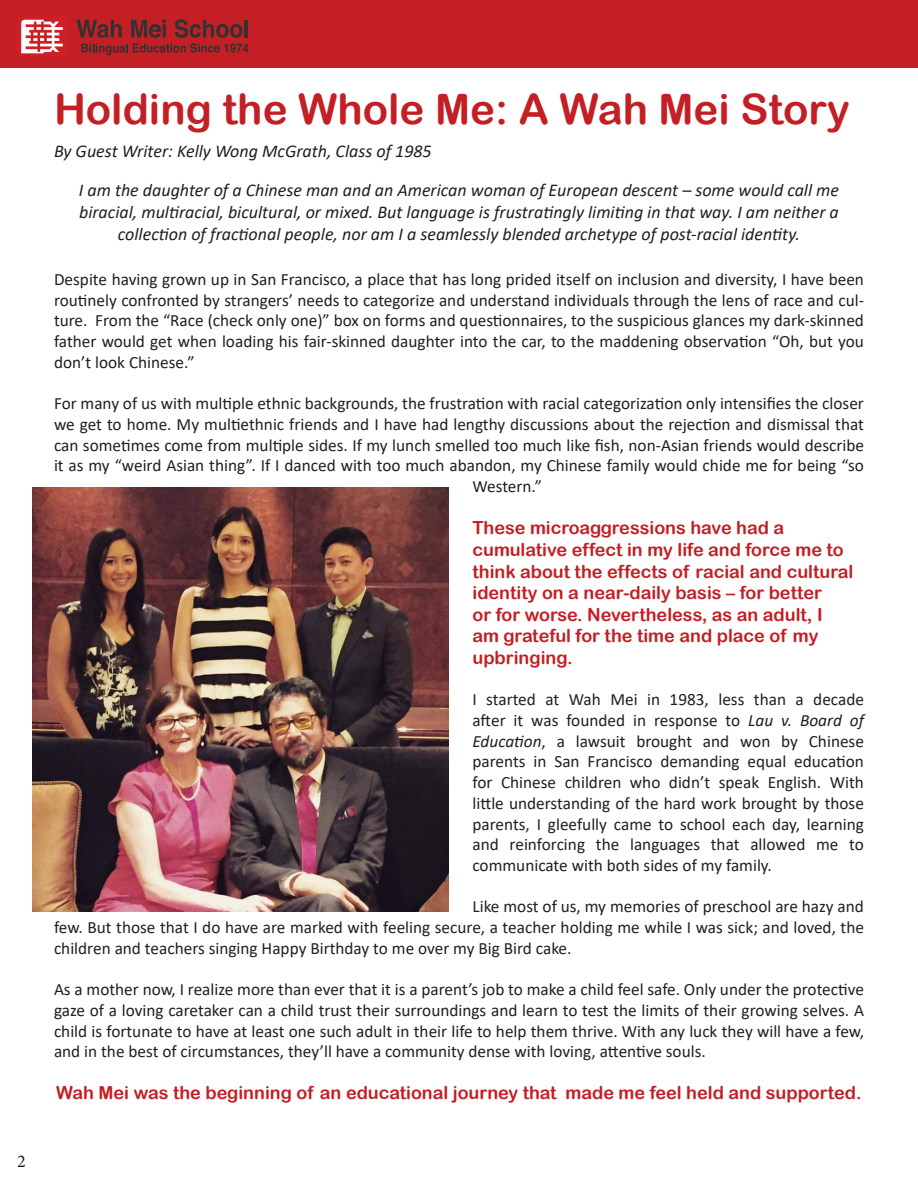
<style>
.page{position:relative;width:918px;height:1188px;background:#fff}
.page>*{position:absolute;margin:0;border:0;box-sizing:border-box;transform-origin:0 0}
.t1{font:42px "Arial Rounded MT Bold";color:#c31f24}
.t2{font:italic 18px/21.6px "Calibri";color:#231f20;text-align:center}
.t3{font:18px/21.6px "Arial Rounded MT Bold";color:#c31f24}
.t4{font:18px "Minion Pro";color:#231f20}
.t5{font:17.25px/20.7px "Calibri";color:#231f20;text-align:justify}
.s1{font-style:italic}
</style>
<div class="page">
<div style="left:0;top:0;width:918px;height:68px;background:#c31f24"></div>
<svg style="left:76px;top:19px;width:172px;height:36px"></svg>
<svg style="left:21px;top:19px;width:42px;height:35px"></svg>
<img style="left:32px;top:487px;width:417px;height:425px">
<p class="t4" style="left:17px;top:1149px;width:10px">2</p>
<p class="t1" style="left:54px;top:84px;width:797px">Holding the Whole Me: A Wah Mei Story</p>
<p class="t2" style="left:54px;top:139px;width:379px">By Guest Writer: Kelly Wong McGrath, Class of 1985</p>
<p class="t2" style="left:79px;top:179px;width:762px">I am the daughter of a Chinese man and an American woman of European descent – some would call me biracial, multiracial, bicultural, or mixed. But language is frustratingly limiting in that way. I am neither a collection of fractional people, nor am I a seamlessly blended archetype of post-racial identity.</p>
<p class="t5" style="left:54px;top:269px;width:811px">Despite having grown up in San Francisco, a place that has long prided itself on inclusion and diversity, I have been routinely confronted by strangers’ needs to categorize and understand individuals through the lens of race and cul&shy;ture. From the “Race (check only one)” box on forms and questionnaires, to the suspicious glances my dark-skinned father would get when loading his fair-skinned daughter into the car, to the maddening observation “Oh, but you don’t look Chinese.”</p>
<p class="t5" style="left:54px;top:393px;width:811px">For many of us with multiple ethnic backgrounds, the frustration with racial categorization only intensifies the closer</p>
<p class="t5" style="left:54px;top:413px;width:812px">we get to home. My multiethnic friends and I have had lengthy discussions about the rejection and dismissal that</p>
<p class="t5" style="left:54px;top:434px;width:811px">can sometimes come from multiple sides. If my lunch smelled too much like fish, non-Asian friends would describe</p>
<p class="t5" style="left:54px;top:455px;width:811px">it as my “weird Asian thing”. If I danced with too much abandon, my Chinese family would chide me for being “so</p>
<p class="t5" style="left:472px;top:476px;width:71px">Western.”</p>
<p class="t3" style="left:472px;top:517px;width:382px">These microaggressions have had a cumulative effect in my life and force me to think about the effects of racial and cultural identity on a near-daily basis – for better<br>or for worse. Nevertheless, as an adult, I am grateful for the time and place of my upbringing.</p>
<p class="t5" style="left:472px;top:689px;width:393px">I started at Wah Mei in 1983, less than a decade after it was founded in response to <span class="s1">Lau v. Board of Education</span>, a lawsuit brought and won by Chinese parents in San Francisco demanding equal education for Chinese children who didn’t speak English. With little understanding of the hard work brought by those parents, I gleefully came to school each day, learning and reinforcing the languages that allowed me to communicate with both sides of my family.</p>
<p class="t5" style="left:54px;top:896px;width:812px;text-indent:418px">Like most of us, my memories of preschool are hazy and few. But those that I do have are marked with feeling secure, a teacher holding me while I was sick; and loved, the children and teachers singing Happy Birthday to me over my Big Bird cake.</p>
<p class="t5" style="left:54px;top:979px;width:812px">As a mother now, I realize more than ever that it is a parent’s job to make a child feel safe. Only under the protective gaze of a loving caretaker can a child trust their surroundings and learn to test the limits of their growing selves. A child is fortunate to have at least one such adult in their life to help them thrive. With any luck they will have a few, and in the best of circumstances, they’ll have a community dense with loving, attentive souls.</p>
<p class="t3" style="left:56px;top:1081px;width:807px">Wah Mei was the beginning of an educational journey that made me feel held and supported.</p>
</div>
